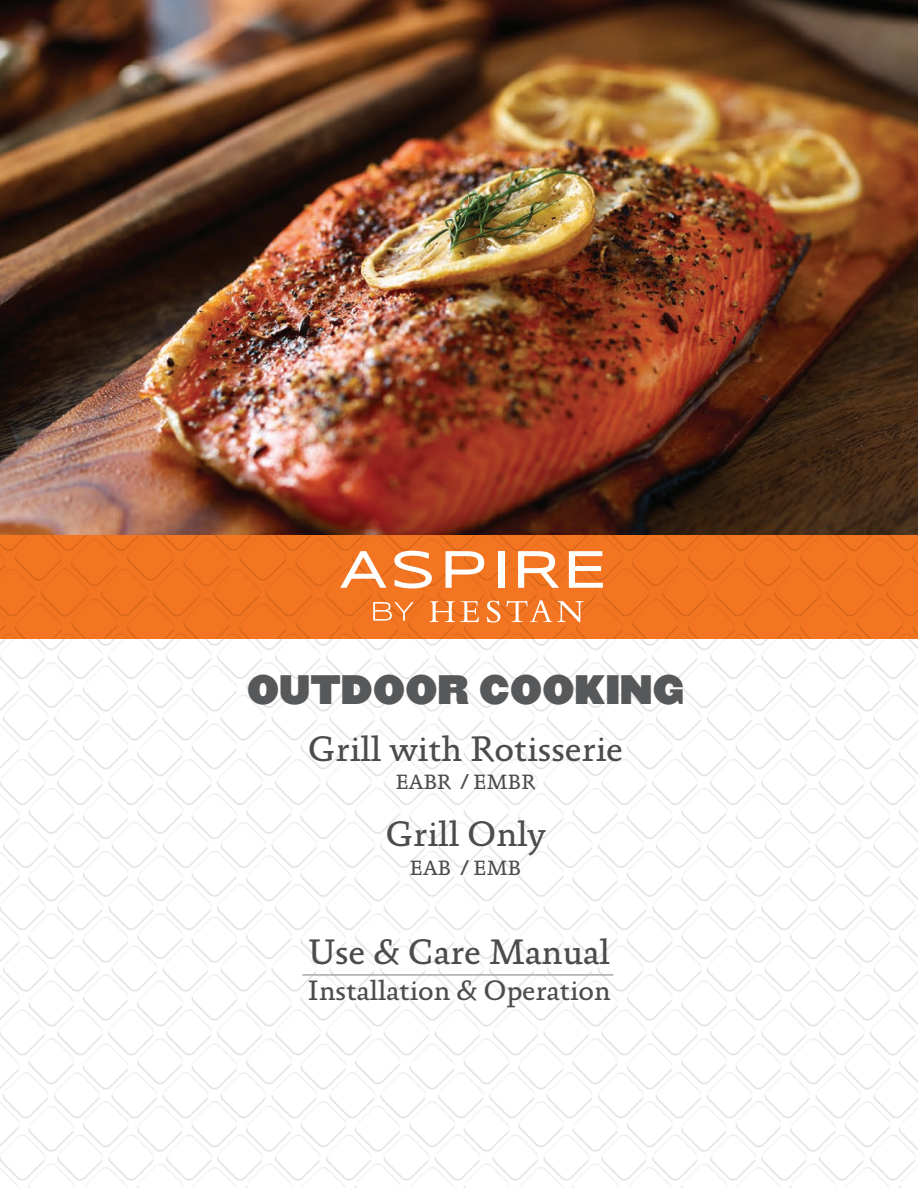
<style>
.page{position:relative;width:918px;height:1188px;background:#fff}
.page>*{position:absolute;margin:0;border:0;box-sizing:border-box;transform-origin:0 0}
.t1{font:36px "Absara";letter-spacing:-.01em;color:#4b4c4d}
.t2{font:36px "Champion HTF Heavyweight";letter-spacing:.01em;color:#57585a}
.t3{font:28.5px "Absara";letter-spacing:-.01em;color:#4b4c4d}
.t4{font:21px "Absara";letter-spacing:-.01em;color:#4b4c4d}
</style>
<div class="page">
<img style="left:0;top:638px;width:918px;height:550px">
<img style="left:0;top:0;width:918px;height:535px">
<img style="left:0;top:535px;width:918px;height:103px">
<svg style="left:373px;top:602px;width:41px;height:19px"></svg>
<svg style="left:569px;top:551px;width:34px;height:37px"></svg>
<div style="left:498px;top:551px;width:6px;height:37px;background:#fff"></div>
<svg style="left:340px;top:551px;width:46px;height:37px"></svg>
<svg style="left:518px;top:551px;width:41px;height:37px"></svg>
<svg style="left:446px;top:551px;width:38px;height:37px"></svg>
<svg style="left:394px;top:551px;width:38px;height:37px"></svg>
<svg style="left:487px;top:601px;width:13px;height:22px"></svg>
<svg style="left:430px;top:601px;width:49px;height:21px"></svg>
<svg style="left:507px;top:600px;width:76px;height:22px"></svg>
<hr style="left:302px;top:974px;width:311px;height:2px;background:#a8a9ad">
<p class="t2" style="left:247px;top:666px;width:438px">OUTDOOR COOKING</p>
<p class="t1" style="left:308px;top:728px;width:317px">Grill with Rotisserie</p>
<p class="t4" style="left:395px;top:770px;width:142px">EABR / EMBR</p>
<p class="t1" style="left:386px;top:813px;width:161px">Grill Only</p>
<p class="t4" style="left:410px;top:856px;width:113px">EAB / EMB</p>
<p class="t1" style="left:308px;top:931px;width:304px">Use &amp; Care Manual</p>
<p class="t3" style="left:307px;top:974px;width:305px">Installation &amp; Operation</p>
</div>
